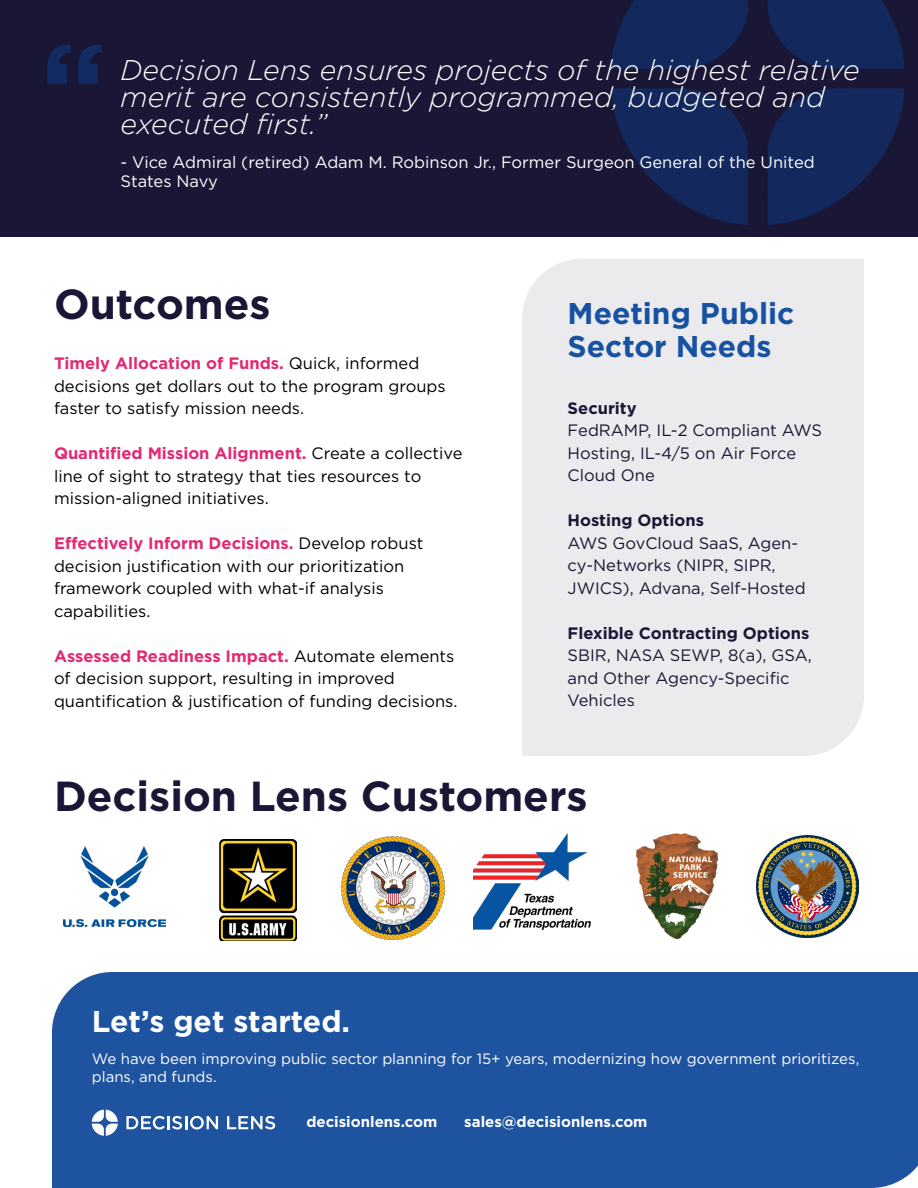
<style>
.page{position:relative;width:918px;height:1188px;background:#fff}
.page>*{position:absolute;margin:0;border:0;box-sizing:border-box;transform-origin:0 0}
.t1{font:700 121.5px "Gotham";color:rgb(9 68 153/.47)}
.t2{font:700 42px "Gotham";color:#1a1635}
.t3{font:700 30px/33px "Gotham";color:#1752a2}
.t4{font:700 30px "Gotham";color:#fff}
.t5{font:italic 300 28.5px/27px "Gotham";color:#fff}
.t6{font:16.5px/22.5px "Gotham";color:#000}
.t7{font:16.5px/22.5px "Gotham";color:#1a1635}
.t8{font:16.5px/19.5px "Gotham";color:#fff}
.t9{font:700 16.5px "Gotham";color:#1a1635}
.t10{font:15px/18px "Gotham";color:#fff}
.t11{font:700 15px "Gotham";color:#fff}
.s1{font-weight:700;color:#e22974}
</style>
<div class="page">
<div style="left:0;top:0;width:918px;height:236px;background:#1a1635"></div>
<svg style="left:612px;top:0;width:292px;height:225px;fill:#13285c"></svg>
<div style="left:522px;top:259px;width:342px;height:497px;background:#ebeaed"></div>
<div style="left:52px;top:972px;width:866px;height:216px;background:#1e53a0"></div>
<svg style="left:126px;top:1116px;width:92px;height:14px"></svg>
<svg style="left:227px;top:1116px;width:48px;height:13px"></svg>
<svg style="left:92px;top:1110px;width:26px;height:26px"></svg>
<img style="left:220px;top:839px;width:77px;height:101px">
<img style="left:63px;top:846px;width:103px;height:80px">
<img style="left:342px;top:836px;width:102px;height:103px">
<img style="left:474px;top:833px;width:117px;height:97px">
<img style="left:636px;top:833px;width:81px;height:106px">
<img style="left:756px;top:835px;width:103px;height:103px">
<h1 class="t1" style="left:40px;top:13px;width:67px">“</h1>
<p class="t5" style="left:121px;top:55px;width:741px">Decision Lens ensures projects of the highest relative merit are consistently programmed, budgeted and executed first.”</p>
<p class="t8" style="left:121px;top:152px;width:696px">- Vice Admiral (retired) Adam M. Robinson Jr., Former Surgeon General of the United<br>States Navy</p>
<p class="t2" style="left:54px;top:276px;width:218px">Outcomes</p>
<p class="t6" style="left:54px;top:352px;width:393px"><span class="s1">Timely Allocation of Funds.</span> Quick, informed decisions get dollars out to the program groups faster to satisfy mission needs.</p>
<p class="t6" style="left:54px;top:442px;width:410px"><span class="s1">Quantified Mission Alignment.</span> Create a collective line of sight to strategy that ties resources to mission-aligned initiatives.</p>
<p class="t6" style="left:54px;top:532px;width:371px"><span class="s1">Effectively Inform Decisions.</span> Develop robust decision justification with our prioritization framework coupled with what-if analysis capabilities.</p>
<p class="t6" style="left:54px;top:645px;width:405px"><span class="s1">Assessed Readiness Impact.</span> Automate elements of decision support, resulting in improved quantification &amp; justification of funding decisions.</p>
<p class="t3" style="left:568px;top:297px;width:228px">Meeting Public<br>Sector Needs</p>
<p class="t9" style="left:568px;top:397px;width:71px">Security</p>
<p class="t7" style="left:568px;top:419px;width:256px">FedRAMP, IL-2 Compliant AWS<br>Hosting, IL-4/5 on Air Force<br>Cloud One</p>
<p class="t9" style="left:568px;top:510px;width:138px">Hosting Options</p>
<p class="t7" style="left:568px;top:531px;width:240px">AWS GovCloud SaaS, Agen&shy;cy-Networks (NIPR, SIPR,<br>JWICS), Advana, Self-Hosted</p>
<p class="t9" style="left:568px;top:622px;width:243px">Flexible Contracting Options</p>
<p class="t7" style="left:568px;top:644px;width:246px">SBIR, NASA SEWP, 8(a), GSA, and Other Agency-Specific<br>Vehicles</p>
<p class="t2" style="left:54px;top:768px;width:535px">Decision Lens Customers</p>
<p class="t4" style="left:92px;top:1001px;width:260px">Let’s get started.</p>
<p class="t10" style="left:92px;top:1049px;width:769px">We have been improving public sector planning for 15+ years, modernizing how government prioritizes, plans, and funds.</p>
<p class="t11" style="left:306px;top:1111px;width:132px">decisionlens.com</p>
<p class="t11" style="left:464px;top:1111px;width:185px">sales@decisionlens.com</p>
</div>
